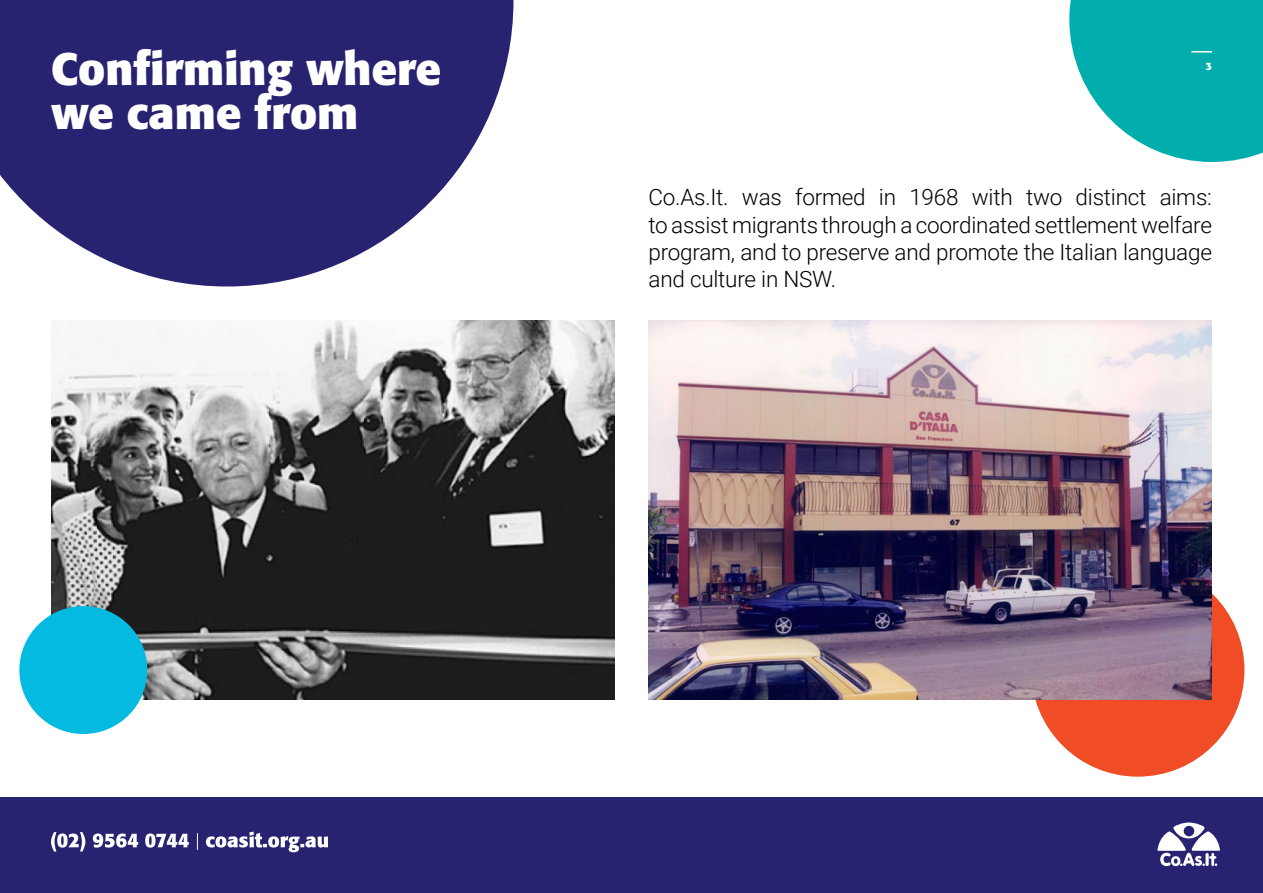
<style>
.page{position:relative;width:1263px;height:893px;background:#fff}
.page>*{position:absolute;margin:0;border:0;box-sizing:border-box;transform-origin:0 0}
.t1{font:700 45px/43.5px "Formata Pro";color:#fff}
.t2{font:300 22.5px/27px "Roboto";letter-spacing:-.01em;color:#000;text-align:justify}
.t3{font:700 10.5px "Formata Pro";color:#fff}
</style>
<div class="page">
<div style="left:0;top:798px;width:1263px;height:95px;background:#272370"></div>
<svg style="left:1157px;top:822px;width:63px;height:44px"></svg>
<svg style="left:51px;top:832px;width:277px;height:20px"></svg>
<svg style="left:1069px;top:0;width:194px;height:162px;background:#25b9b9"></svg>
<svg style="left:0;top:0;width:513px;height:286px;fill:#272370"></svg>
<div style="left:1031px;top:563px;width:213px;height:214px;background:#f04c25;border-radius:50%"></div>
<img style="left:51px;top:321px;width:563px;height:378px">
<hr style="left:1191px;top:51px;width:21px;height:2px;background:#fff">
<img style="left:648px;top:321px;width:564px;height:378px">
<div style="left:19px;top:606px;width:128px;height:128px;background:#04bae0;border-radius:50%"></div>
<h1 class="t1" style="left:51px;top:48px;width:392px">Confirming where we came from</h1>
<p class="t3" style="left:1206px;top:60px;width:8px">3</p>
<p class="t2" style="left:648px;top:183px;width:565px">Co.As.It. was formed in 1968 with two distinct aims: to assist migrants through a coordinated settlement welfare program, and to preserve and promote the Italian language and culture in NSW.</p>
</div>
